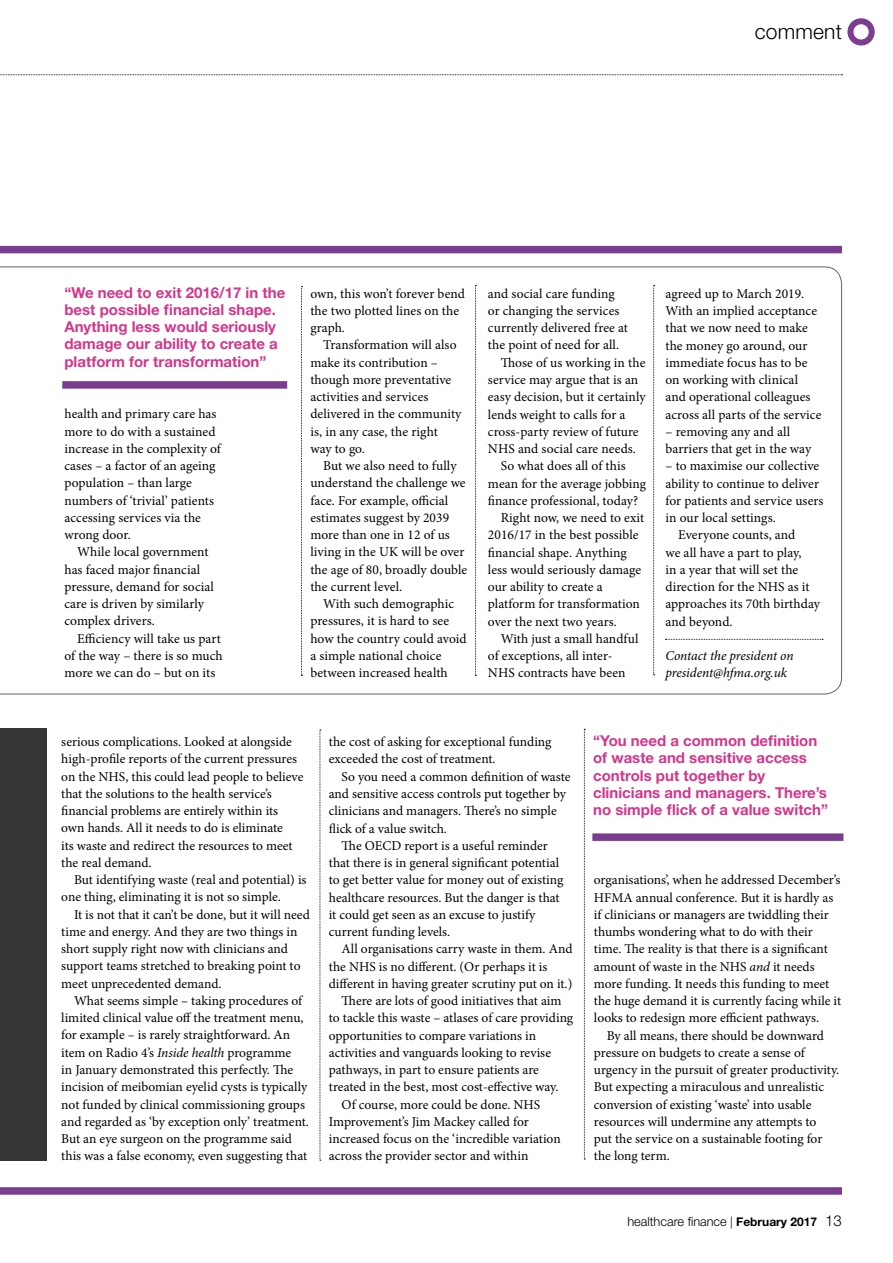
<style>
.page{position:relative;width:893px;height:1263px;background:#fff}
.page>*{position:absolute;margin:0;border:0;box-sizing:border-box;transform-origin:0 0}
.t1{font:300 21px "Helvetica Neue LT Pro";letter-spacing:.01em;color:#000}
.t2{font:700 15px/17.2px "Helvetica Neue LT Pro";color:#d3368c}
.t3{font:13.5px/17.2px "Minion Pro";color:#000}
.t4{font:italic 13.5px/17.2px "Minion Pro";letter-spacing:-.01em;color:#000}
.t5{font:300 12.75px "Helvetica Neue LT Pro";color:#000}
.s1{font-style:italic}
.s2{font-size:12px}
.s3{font-weight:700;font-size:12px}
.s4{font-size:15px}
</style>
<div class="page">
<svg style="left:0;top:74px;width:843px;height:1px"></svg>
<div style="left:592px;top:833px;width:251px;height:8px;background:#7a3d90"></div>
<div style="left:0;top:246px;width:842px;height:7px;background:#7a3d90"></div>
<svg style="left:584px;top:729px;width:1px;height:431px"></svg>
<div style="left:847px;top:18px;width:28px;height:28px;border:6px solid #7a3d90;border-radius:50%"></div>
<svg style="left:0;top:266px;width:842px;height:428px"></svg>
<svg style="left:475px;top:285px;width:2px;height:391px"></svg>
<svg style="left:653px;top:285px;width:2px;height:390px"></svg>
<div style="left:0;top:729px;width:47px;height:431px;background:#353635"></div>
<div style="left:0;top:1187px;width:842px;height:8px;background:#7a3d90"></div>
<svg style="left:320px;top:729px;width:1px;height:432px"></svg>
<svg style="left:301px;top:286px;width:2px;height:390px"></svg>
<h1 class="t1" style="left:755px;top:19px;width:89px">comment</h1>
<p class="t2" style="left:64px;top:283px;width:222px">“We need to exit 2016/17 in the best possible financial shape.<br>Anything less would seriously damage our ability to create a platform for transformation”</p>
<p class="t3" style="left:64px;top:405px;width:158px">health and primary care has more to do with a sustained increase in the complexity of cases – a factor of an ageing population – than large numbers of ‘trivial’ patients accessing services via the wrong door.</p>
<p class="t3" style="left:64px;top:543px;width:151px;text-indent:13px">While local government has faced major financial pressure, demand for social care is driven by similarly complex drivers.</p>
<p class="t3" style="left:64px;top:630px;width:160px;text-indent:13px">Efficiency will take us part of the way – there is so much more we can do – but on its</p>
<p class="t3" style="left:310px;top:285px;width:156px">own, this won’t forever bend the two plotted lines on the graph.</p>
<p class="t3" style="left:310px;top:336px;width:153px;text-indent:13px">Transformation will also make its contribution – though more preventative activities and services delivered in the community is, in any case, the right way to go.</p>
<p class="t3" style="left:310px;top:457px;width:158px;text-indent:13px">But we also need to fully understand the challenge we face. For example, official estimates suggest by 2039 more than one in 12 of us living in the UK will be over the age of 80, broadly double the current level.</p>
<p class="t3" style="left:310px;top:595px;width:158px;text-indent:13px">With such demographic pressures, it is hard to see how the country could avoid a simple national choice between increased health</p>
<p class="t3" style="left:488px;top:285px;width:128px">and social care funding</p>
<p class="t3" style="left:488px;top:302px;width:133px">or changing the services</p>
<p class="t3" style="left:488px;top:319px;width:142px">currently delivered free at</p>
<p class="t3" style="left:488px;top:337px;width:133px">the point of need for all.</p>
<p class="t3" style="left:501px;top:354px;width:146px">Those of us working in the</p>
<p class="t3" style="left:488px;top:371px;width:152px">service may argue that is an</p>
<p class="t3" style="left:488px;top:388px;width:159px">easy decision, but it certainly</p>
<p class="t3" style="left:488px;top:406px;width:139px">lends weight to calls for a</p>
<p class="t3" style="left:488px;top:423px;width:152px">cross-party review of future</p>
<p class="t3" style="left:488px;top:440px;width:150px">NHS and social care needs.</p>
<p class="t3" style="left:501px;top:457px;width:127px">So what does all of this</p>
<p class="t3" style="left:488px;top:475px;width:160px">mean for the average jobbing</p>
<p class="t3" style="left:488px;top:492px;width:152px">finance professional, today?</p>
<p class="t3" style="left:501px;top:509px;width:145px">Right now, we need to exit</p>
<p class="t3" style="left:488px;top:526px;width:152px">2016/17 in the best possible</p>
<p class="t3" style="left:488px;top:544px;width:141px">financial shape. Anything</p>
<p class="t3" style="left:488px;top:561px;width:155px">less would seriously damage</p>
<p class="t3" style="left:488px;top:578px;width:116px">our ability to create a</p>
<p class="t3" style="left:488px;top:595px;width:154px">platform for transformation</p>
<p class="t3" style="left:488px;top:613px;width:130px">over the next two years.</p>
<p class="t3" style="left:501px;top:630px;width:139px">With just a small handful</p>
<p class="t3" style="left:488px;top:647px;width:126px">of exceptions, all inter-</p>
<p class="t3" style="left:488px;top:664px;width:139px">NHS contracts have been</p>
<p class="t3" style="left:665px;top:285px;width:157px">agreed up to March 2019.<br>With an implied acceptance that we now need to make the money go around, our immediate focus has to be on working with clinical and operational colleagues across all parts of the service</p>
<p class="t3" style="left:665px;top:423px;width:147px">– removing any and all barriers that get in the way</p>
<p class="t3" style="left:665px;top:457px;width:155px">– to maximise our collective</p>
<p class="t3" style="left:665px;top:475px;width:155px">ability to continue to deliver</p>
<p class="t3" style="left:665px;top:492px;width:159px">for patients and service users</p>
<p class="t3" style="left:665px;top:509px;width:112px">in our local settings.</p>
<p class="t3" style="left:678px;top:526px;width:119px">Everyone counts, and</p>
<p class="t3" style="left:665px;top:544px;width:138px">we all have a part to play,</p>
<p class="t3" style="left:665px;top:561px;width:134px">in a year that will set the</p>
<p class="t3" style="left:665px;top:578px;width:146px">direction for the NHS as it</p>
<p class="t3" style="left:665px;top:595px;width:156px">approaches its 70th birthday</p>
<p class="t3" style="left:665px;top:613px;width:69px">and beyond.</p>
<p class="t4" style="left:665px;top:647px;width:130px">Contact the president on president@hfma.org.uk</p>
<p class="t3" style="left:61px;top:733px;width:244px">serious complications. Looked at alongside high-profile reports of the current pressures on the NHS, this could lead people to believe that the solutions to the health service’s financial problems are entirely within its own hands. All it needs to do is eliminate<br>its waste and redirect the resources to meet the real demand.</p>
<p class="t3" style="left:61px;top:871px;width:247px;text-indent:13px">But identifying waste (real and potential) is one thing, eliminating it is not so simple.</p>
<p class="t3" style="left:61px;top:906px;width:250px;text-indent:13px">It is not that it can’t be done, but it will need time and energy. And they are two things in short supply right now with clinicians and support teams stretched to breaking point to meet unprecedented demand.</p>
<p class="t3" style="left:61px;top:992px;width:249px;text-indent:13px">What seems simple – taking procedures of limited clinical value off the treatment menu, for example – is rarely straightforward. An item on Radio 4’s <span class="s1">Inside health</span> programme<br>in January demonstrated this perfectly. The incision of meibomian eyelid cysts is typically not funded by clinical commissioning groups and regarded as ‘by exception only’ treatment.<br>But an eye surgeon on the programme said this was a false economy, even suggesting that</p>
<p class="t3" style="left:329px;top:733px;width:224px">the cost of asking for exceptional funding exceeded the cost of treatment.</p>
<p class="t3" style="left:342px;top:768px;width:230px">So you need a common definition of waste</p>
<p class="t3" style="left:329px;top:785px;width:239px">and sensitive access controls put together by</p>
<p class="t3" style="left:329px;top:802px;width:229px">clinicians and managers. There’s no simple</p>
<p class="t3" style="left:329px;top:820px;width:120px">flick of a value switch.</p>
<p class="t3" style="left:342px;top:837px;width:208px">The OECD report is a useful reminder</p>
<p class="t3" style="left:329px;top:854px;width:232px">that there is in general significant potential</p>
<p class="t3" style="left:329px;top:871px;width:236px">to get better value for money out of existing</p>
<p class="t3" style="left:329px;top:889px;width:232px">healthcare resources. But the danger is that</p>
<p class="t3" style="left:329px;top:906px;width:208px">it could get seen as an excuse to justify</p>
<p class="t3" style="left:329px;top:923px;width:123px">current funding levels.</p>
<p class="t3" style="left:342px;top:940px;width:232px">All organisations carry waste in them. And</p>
<p class="t3" style="left:329px;top:958px;width:220px">the NHS is no different. (Or perhaps it is</p>
<p class="t3" style="left:329px;top:975px;width:245px">different in having greater scrutiny put on it.)</p>
<p class="t3" style="left:342px;top:992px;width:221px">There are lots of good initiatives that aim</p>
<p class="t3" style="left:329px;top:1009px;width:246px">to tackle this waste – atlases of care providing</p>
<p class="t3" style="left:329px;top:1027px;width:209px">opportunities to compare variations in</p>
<p class="t3" style="left:329px;top:1044px;width:224px">activities and vanguards looking to revise</p>
<p class="t3" style="left:329px;top:1061px;width:212px">pathways, in part to ensure patients are</p>
<p class="t3" style="left:329px;top:1078px;width:231px">treated in the best, most cost-effective way.</p>
<p class="t3" style="left:342px;top:1096px;width:200px">Of course, more could be done. NHS</p>
<p class="t3" style="left:329px;top:1113px;width:201px">Improvement’s Jim Mackey called for</p>
<p class="t3" style="left:329px;top:1130px;width:233px">increased focus on the ‘incredible variation</p>
<p class="t3" style="left:329px;top:1147px;width:201px">across the provider sector and within</p>
<p class="t2" style="left:593px;top:732px;width:236px">“You need a common definition of waste and sensitive access controls put together by clinicians and managers. There’s no simple flick of a value switch”</p>
<p class="t3" style="left:594px;top:871px;width:249px">organisations’, when he addressed December’s HFMA annual conference. But it is hardly as if clinicians or managers are twiddling their thumbs wondering what to do with their time. The reality is that there is a significant amount of waste in the NHS <span class="s1">and</span> it needs more funding. It needs this funding to meet the huge demand it is currently facing while it looks to redesign more efficient pathways.</p>
<p class="t3" style="left:594px;top:1027px;width:247px;text-indent:13px">By all means, there should be downward pressure on budgets to create a sense of urgency in the pursuit of greater productivity.<br>But expecting a miraculous and unrealistic conversion of existing ‘waste’ into usable resources will undermine any attempts to<br>put the service on a sustainable footing for the long term.</p>
<p class="t5" style="left:627px;top:1213px;width:216px">healthcare finance <span class="s2">|</span> <span class="s3">February 2017</span> <span class="s4">13</span></p>
</div>
